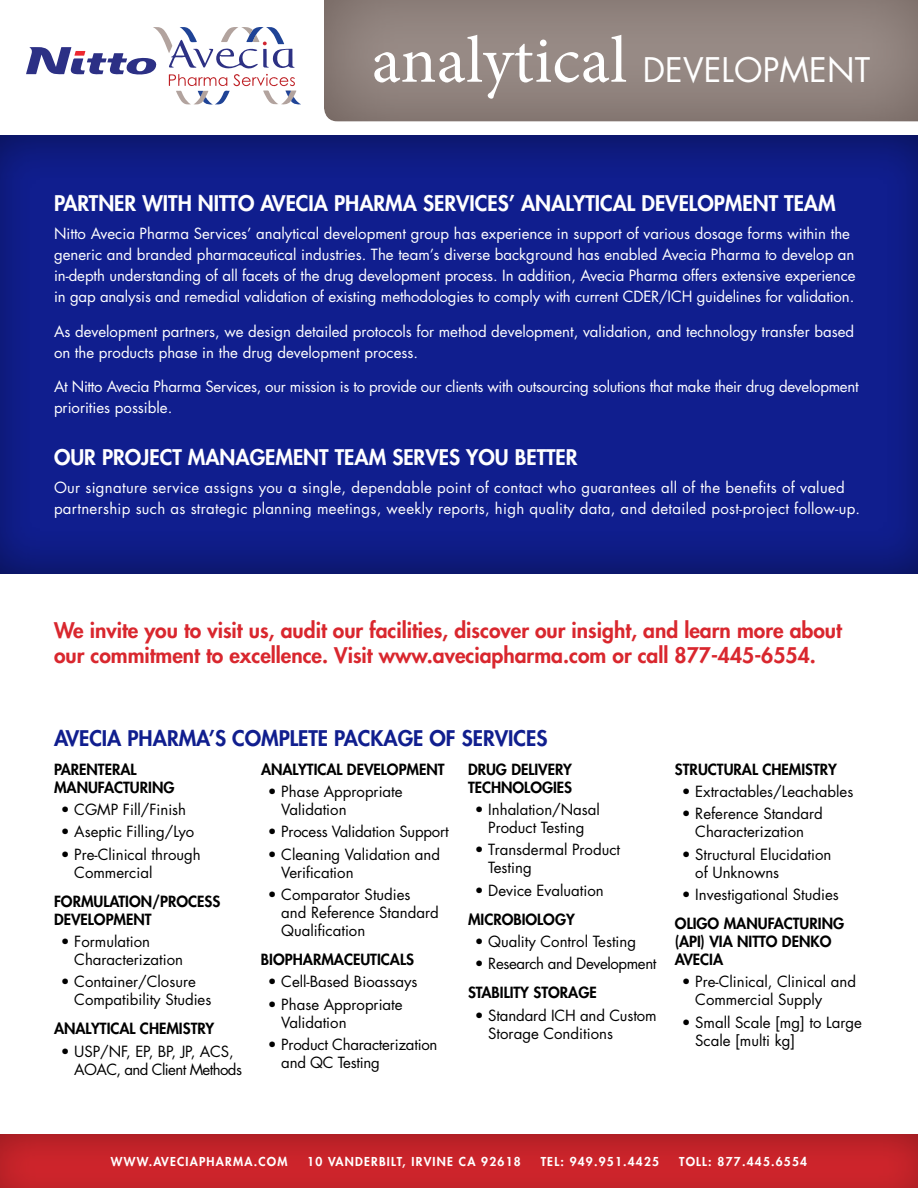
<style>
.page{position:relative;width:918px;height:1188px;background:#fff}
.page>*{position:absolute;margin:0;border:0;box-sizing:border-box;transform-origin:0 0}
.t1{font:33px "Futura";letter-spacing:.005em;color:#fff}
.t2{font:800 21px/25.2px "Futura";color:#d9272e}
.t3{font:800 21px "Futura";color:#fff}
.t4{font:800 21px "Futura";color:#101e8e}
.t5{font:15px/18px "Futura";color:#000}
.t6{font:15px/21px "Futura";color:#fff}
.t7{font:800 15px/18px "Futura";color:#000}
.t8{font:15px/21px "Futura";letter-spacing:.02em;color:#fff}
.t9{font:15px/21px "Futura";letter-spacing:-.02em;color:#fff}
.t10{font:15px/18px "Futura";letter-spacing:-.04em;color:#000}
.t11{font:15px "Futura";letter-spacing:-.025em;color:#000}
.t12{font:800 12px "Futura";letter-spacing:.1em;color:#fff}
.s1{font-family:"Minion Pro";font-size:66px}
</style>
<div class="page">
<div style="left:0;top:1133px;width:918px;height:55px;background:#000;opacity:.4"></div>
<div style="left:0;top:134px;width:918px;height:442px;background:#000;opacity:.5"></div>
<svg style="left:26px;top:27px;width:275px;height:77px"></svg>
<div style="left:324px;top:0;width:594px;height:124px;background:#998c87;opacity:.75"></div>
<h1 class="t1" style="left:372px;top:47px;width:500px"><span class="s1">analytical</span> DEVELOPMENT</h1>
<h2 class="t3" style="left:54px;top:190px;width:783px">PARTNER WITH NITTO AVECIA PHARMA SERVICES’ ANALYTICAL DEVELOPMENT TEAM</h2>
<p class="t6" style="left:54px;top:223px;width:803px">Nitto Avecia Pharma Services’ analytical development group has experience in support of various dosage forms within the generic and branded pharmaceutical industries. The team’s diverse background has enabled Avecia Pharma to develop an in-depth understanding of all facets of the drug development process. In addition, Avecia Pharma offers extensive experience in gap analysis and remedial validation of existing methodologies to comply with current CDER/ICH guidelines for validation.</p>
<p class="t6" style="left:54px;top:320px;width:802px">As development partners, we design detailed protocols for method development, validation, and technology transfer based on the products phase in the drug development process.</p>
<p class="t9" style="left:54px;top:376px;width:806px">At Nitto Avecia Pharma Services, our mission is to provide our clients with outsourcing solutions that make their drug development priorities possible.</p>
<h2 class="t3" style="left:54px;top:444px;width:525px">OUR PROJECT MANAGEMENT TEAM SERVES YOU BETTER</h2>
<p class="t8" style="left:54px;top:477px;width:808px">Our signature service assigns you a single, dependable point of contact who guarantees all of the benefits of valued partnership such as strategic planning meetings, weekly reports, high quality data, and detailed post-project follow-up.</p>
<h2 class="t2" style="left:54px;top:617px;width:789px">We invite you to visit us, audit our facilities, discover our insight, and learn more about our commitment to excellence. Visit www.aveciapharma.com or call 877-445-6554.</h2>
<h2 class="t4" style="left:54px;top:724px;width:495px">AVECIA PHARMA’S COMPLETE PACKAGE OF SERVICES</h2>
<p class="t7" style="left:54px;top:760px;width:122px">PARENTERAL<br>MANUFACTURING</p>
<p class="t5" style="left:61px;top:800px;width:127px">• CGMP Fill/Finish</p>
<p class="t5" style="left:61px;top:823px;width:135px">• Aseptic Filling/Lyo</p>
<p class="t5" style="left:74px;top:845px;width:128px;text-indent:-14px">• Pre-Clinical through<br>Commercial</p>
<p class="t7" style="left:54px;top:892px;width:168px">FORMULATION/PROCESS<br>DEVELOPMENT</p>
<p class="t5" style="left:74px;top:932px;width:110px;text-indent:-14px">• Formulation<br>Characterization</p>
<p class="t5" style="left:74px;top:973px;width:139px;text-indent:-14px">• Container/Closure<br>Compatibility Studies</p>
<p class="t7" style="left:54px;top:1020px;width:162px">ANALYTICAL CHEMISTRY</p>
<p class="t10" style="left:74px;top:1042px;width:169px;text-indent:-14px">• USP/NF, EP, BP, JP, ACS,<br>AOAC, and Client Methods</p>
<p class="t7" style="left:261px;top:760px;width:185px">ANALYTICAL DEVELOPMENT</p>
<p class="t5" style="left:281px;top:782px;width:123px;text-indent:-14px">• Phase Appropriate<br>Validation</p>
<p class="t5" style="left:268px;top:823px;width:183px">• Process Validation Support</p>
<p class="t5" style="left:281px;top:845px;width:160px;text-indent:-14px">• Cleaning Validation and<br>Verification</p>
<p class="t5" style="left:281px;top:885px;width:159px;text-indent:-14px">• Comparator Studies and Reference Standard<br>Qualification</p>
<p class="t7" style="left:261px;top:950px;width:154px">BIOPHARMACEUTICALS</p>
<p class="t5" style="left:268px;top:973px;width:151px">• Cell-Based Bioassays</p>
<p class="t5" style="left:281px;top:995px;width:123px;text-indent:-13px">• Phase Appropriate<br>Validation</p>
<p class="t5" style="left:281px;top:1035px;width:158px;text-indent:-13px">• Product Characterization and QC Testing</p>
<p class="t7" style="left:468px;top:760px;width:106px">DRUG DELIVERY<br>TECHNOLOGIES</p>
<p class="t5" style="left:475px;top:800px;width:127px;text-align:center">• Inhalation/Nasal<br>Product Testing</p>
<p class="t5" style="left:488px;top:841px;width:133px;text-indent:-14px">• Transdermal Product<br>Testing</p>
<p class="t5" style="left:475px;top:881px;width:131px">• Device Evaluation</p>
<p class="t7" style="left:468px;top:910px;width:108px">MICROBIOLOGY</p>
<p class="t5" style="left:475px;top:932px;width:163px">• Quality Control Testing</p>
<p class="t11" style="left:475px;top:954px;width:183px">• Research and Development</p>
<p class="t7" style="left:468px;top:984px;width:130px">STABILITY STORAGE</p>
<p class="t5" style="left:488px;top:1006px;width:170px;text-indent:-13px">• Standard ICH and Custom<br>Storage Conditions</p>
<p class="t7" style="left:675px;top:760px;width:163px">STRUCTURAL CHEMISTRY</p>
<p class="t5" style="left:682px;top:782px;width:173px">• Extractables/Leachables</p>
<p class="t5" style="left:682px;top:805px;width:143px;text-align:center">• Reference Standard<br>Characterization</p>
<p class="t5" style="left:695px;top:845px;width:138px;text-indent:-14px">• Structural Elucidation of Unknowns</p>
<p class="t5" style="left:682px;top:885px;width:159px">• Investigational Studies</p>
<p class="t7" style="left:675px;top:914px;width:171px">OLIGO MANUFACTURING (API) VIA NITTO DENKO<br>AVECIA</p>
<p class="t5" style="left:695px;top:973px;width:162px;text-indent:-14px">• Pre-Clinical, Clinical and<br>Commercial Supply</p>
<p class="t5" style="left:695px;top:1013px;width:168px;text-indent:-14px">• Small Scale [mg] to Large<br>Scale [multi kg]</p>
<p class="t12" style="left:111px;top:1153px;width:178px">WWW.AVECIAPHARMA.COM</p>
<p class="t12" style="left:307px;top:1153px;width:215px">10 VANDERBILT, IRVINE CA 92618</p>
<p class="t12" style="left:541px;top:1153px;width:120px">TEL: 949.951.4425</p>
<p class="t12" style="left:679px;top:1153px;width:130px">TOLL: 877.445.6554</p>
</div>
